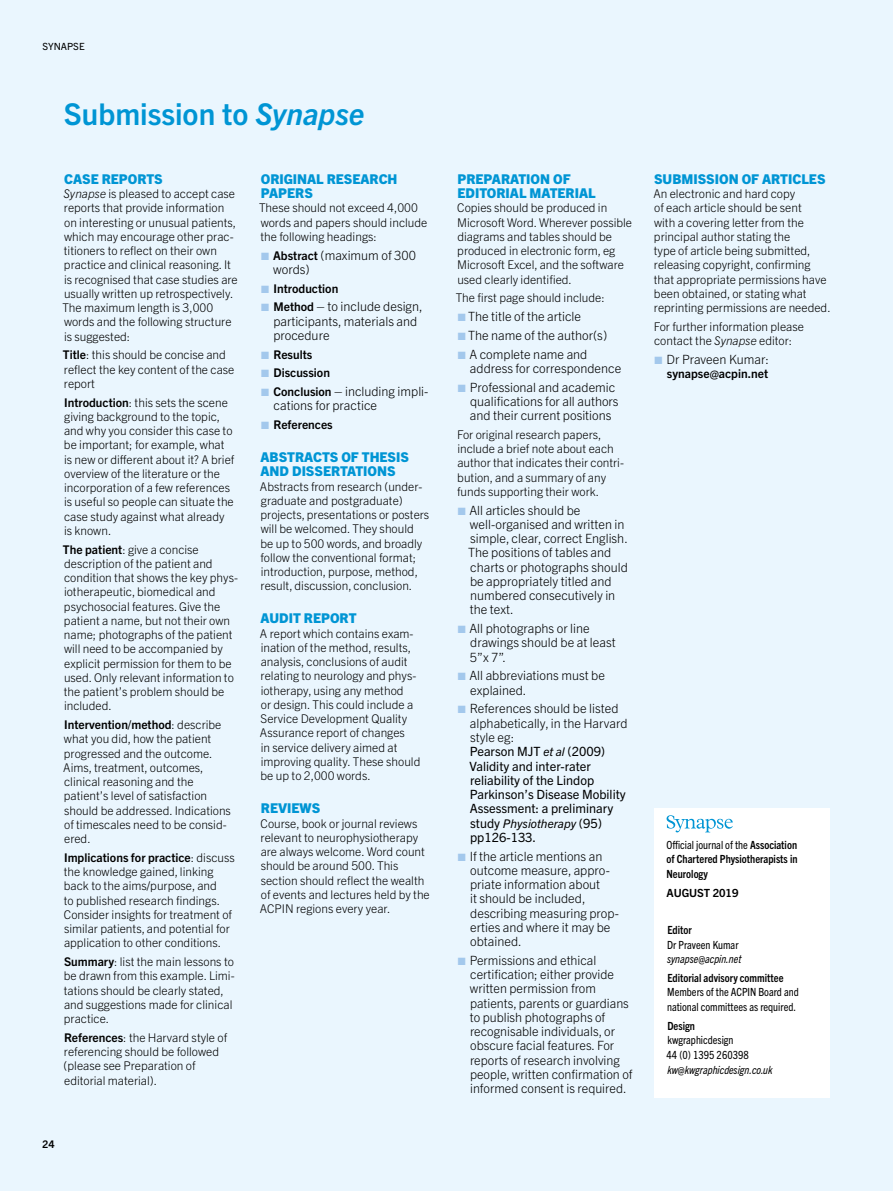
<style>
.page{position:relative;width:893px;height:1191px;background:#eaf6fe}
.page>*{position:absolute;margin:0;border:0;box-sizing:border-box;transform-origin:0 0}
.t1{font:700 30px "Trade Gothic Next LT Pro";color:#0095d4}
.t2{font:800 13.5px/14.2px "Trade Gothic Next LT Pro";color:#0095d4}
.t3{font:300 12.75px/14.2px "Trade Gothic Next LT Pro";color:#000}
.t4{font:12.75px/14.2px "Trade Gothic Next LT Pro";color:#000}
.t5{font:300 12px/14.2px "Trade Gothic Next LT Pro";color:#000}
.t6{font:700 12px "Trade Gothic Next LT Pro";color:#000}
.t7{font:italic 12px "Trade Gothic Next LT Pro";color:#000}
.t8{font:700 condensed 11.25px/14.7px "Trade Gothic Next LT Pro";color:#000;text-align:justify}
.t9{font:condensed 11.25px/14.7px "Trade Gothic Next LT Pro";color:#000}
.t10{font:italic condensed 11.25px "Trade Gothic Next LT Pro";color:#000}
.t11{font:700 11.25px "Trade Gothic Next LT Pro";letter-spacing:-.005em;color:#000}
.t12{font:700 10.5px "Trade Gothic Next LT Pro";color:#000}
.t13{font:9.9px "Trade Gothic Next LT Pro";color:#000}
.s1{font-style:italic}
.s2{font-weight:700}
.s3{color:#a3c8ec}
.s4{font-weight:700;font-size:12px}
.s5{font-weight:300}
.s6{font-style:italic;font-size:12px}
.s7{font-style:normal;font-size:12.75px}
.s8{font-weight:400}
</style>
<div class="page">
<div style="left:654px;top:808px;width:175px;height:289px;background:#fff"></div>
<svg style="left:666px;top:815px;width:67px;height:17px"></svg>
<p class="t13" style="left:43px;top:40px;width:44px">SYNAPSE</p>
<h1 class="t1" style="left:64px;top:93px;width:302px">Submission to <span class="s1">Synapse</span></h1>
<p class="t2" style="left:64px;top:171px;width:100px">CASE REPORTS</p>
<p class="t5" style="left:62px;top:186px;width:177px"><span class="s1">Synapse</span> is pleased to accept case reports that provide information on interesting or unusual patients, which may encourage other prac&shy;titioners to reflect on their own practice and clinical reasoning. It is recognised that case studies are usually written up retrospectively.<br>The maximum length is 3,000 words and the following structure is suggested:</p>
<p class="t5" style="left:63px;top:347px;width:173px"><span class="s2">Title</span>: this should be concise and reflect the key content of the case report</p>
<p class="t5" style="left:64px;top:394px;width:172px"><span class="s2">Introduction</span>: this sets the scene giving background to the topic, and why you consider this case to be important; for example, what is new or different about it? A brief overview of the literature or the incorporation of a few references is useful so people can situate the case study against what already is known.</p>
<p class="t5" style="left:63px;top:541px;width:176px"><span class="s2">The patient</span>: give a concise description of the patient and condition that shows the key phys&shy;iotherapeutic, biomedical and psychosocial features. Give the patient a name, but not their own name; photographs of the patient will need to be accompanied by explicit permission for them to be used. Only relevant information to the patient’s problem should be included.</p>
<p class="t5" style="left:63px;top:716px;width:169px"><span class="s2">Intervention/method</span>: describe what you did, how the patient progressed and the outcome.<br>Aims, treatment, outcomes, clinical reasoning and the patient’s level of satisfaction should be addressed. Indications of timescales need to be consid&shy;ered.</p>
<p class="t5" style="left:64px;top:849px;width:172px"><span class="s2">Implications for practice</span>: discuss the knowledge gained, linking back to the aims/purpose, and<br>to published research findings.<br>Consider insights for treatment of similar patients, and potential for application to other conditions.</p>
<p class="t5" style="left:64px;top:953px;width:172px"><span class="s2">Summary</span>: list the main lessons to be drawn from this example. Limi&shy;tations should be clearly stated, and suggestions made for clinical practice.</p>
<p class="t5" style="left:64px;top:1029px;width:165px"><span class="s2">References</span>: the Harvard style of referencing should be followed (please see Preparation of editorial material).</p>
<p class="t2" style="left:261px;top:171px;width:138px">ORIGINAL RESEARCH<br>PAPERS</p>
<p class="t5" style="left:259px;top:200px;width:170px">These should not exceed 4,000 words and papers should include the following headings:</p>
<p class="t3" style="left:273px;top:247px;width:144px;text-indent:-12px"><span class="s3">■</span> <span class="s4">Abstract</span> (maximum of 300 words)</p>
<p class="t6" style="left:261px;top:280px;width:79px"><span class="s3">■</span> Introduction</p>
<p class="t3" style="left:273px;top:299px;width:151px;text-indent:-12px"><span class="s3">■</span> <span class="s4">Method</span> – to include design, participants, materials and procedure</p>
<p class="t6" style="left:261px;top:346px;width:53px"><span class="s3">■</span> Results</p>
<p class="t6" style="left:261px;top:365px;width:70px"><span class="s3">■</span> Discussion</p>
<p class="t3" style="left:274px;top:383px;width:156px;text-indent:-13px"><span class="s3">■</span> <span class="s4">Conclusion</span> – including impli&shy;cations for practice</p>
<p class="t6" style="left:261px;top:416px;width:73px"><span class="s3">■</span> References</p>
<p class="t2" style="left:261px;top:449px;width:150px">ABSTRACTS OF THESIS<br>AND DISSERTATIONS</p>
<p class="t5" style="left:260px;top:478px;width:171px">Abstracts from research (under&shy;graduate and postgraduate) projects, presentations or posters will be welcomed. They should<br>be up to 500 words, and broadly follow the conventional format; introduction, purpose, method, result, discussion, conclusion.</p>
<p class="t2" style="left:261px;top:610px;width:97px">AUDIT REPORT</p>
<p class="t5" style="left:260px;top:625px;width:162px">A report which contains exam&shy;ination of the method, results, analysis, conclusions of audit relating to neurology and phys&shy;iotherapy, using any method<br>or design. This could include a<br>Service Development Quality<br>Assurance report of changes<br>in service delivery aimed at improving quality. These should be up to 2,000 words.</p>
<p class="t2" style="left:261px;top:800px;width:61px">REVIEWS</p>
<p class="t5" style="left:260px;top:815px;width:171px">Course, book or journal reviews relevant to neurophysiotherapy are always welcome. Word count should be around 500. This section should reflect the wealth of events and lectures held by the<br>ACPIN regions every year.</p>
<p class="t12" style="left:43px;top:1137px;width:14px">24</p>
<p class="t2" style="left:458px;top:171px;width:140px">PREPARATION OF<br>EDITORIAL MATERIAL</p>
<p class="t5" style="left:457px;top:200px;width:177px">Copies should be produced in<br>Microsoft Word. Wherever possible diagrams and tables should be produced in electronic form, eg<br>Microsoft Excel, and the software used clearly identified.</p>
<p class="t5" style="left:456px;top:290px;width:151px">The first page should include:</p>
<p class="t3" style="left:458px;top:308px;width:125px"><span class="s3">■</span> The title of the article</p>
<p class="t3" style="left:458px;top:327px;width:151px"><span class="s3">■</span> The name of the author(s)</p>
<p class="t3" style="left:470px;top:346px;width:153px;text-indent:-12px"><span class="s3">■</span> A complete name and address for correspondence</p>
<p class="t3" style="left:470px;top:379px;width:150px;text-indent:-12px"><span class="s3">■</span> Professional and academic qualifications for all authors and their current positions</p>
<p class="t5" style="left:457px;top:426px;width:168px">For original research papers, include a brief note about each author that indicates their contri&shy;bution, and a summary of any funds supporting their work.</p>
<p class="t3" style="left:468px;top:502px;width:161px;text-indent:-10px"><span class="s3">■</span> All articles should be well-organised and written in simple, clear, correct English.<br>The positions of tables and charts or photographs should be appropriately titled and numbered consecutively in the text.</p>
<p class="t3" style="left:470px;top:620px;width:147px;text-indent:-12px"><span class="s3">■</span> All photographs or line drawings should be at least<br>5”x 7”.</p>
<p class="t3" style="left:470px;top:668px;width:136px;text-indent:-13px"><span class="s3">■</span> All abbreviations must be explained.</p>
<p class="t4" style="left:470px;top:701px;width:159px;text-indent:-12px"><span class="s3">■</span> <span class="s5">References should be listed alphabetically, in the Harvard style eg:<br></span>Pearson MJT <span class="s6">et al</span> (2009)<br>Validity and inter-rater reliability of the Lindop<br>Parkinson’s Disease Mobility<br>Assessment: a preliminary</p>
<p class="t7" style="left:470px;top:815px;width:133px"><span class="s7">study</span> Physiotherapy <span class="s7">(95)</span></p>
<p class="t4" style="left:470px;top:829px;width:68px">pp126-133.</p>
<p class="t3" style="left:470px;top:848px;width:150px;text-indent:-12px"><span class="s3">■</span> If the article mentions an outcome measure, appro&shy;priate information about<br>it should be included, describing measuring prop&shy;erties and where it may be obtained.</p>
<p class="t3" style="left:470px;top:952px;width:164px;text-indent:-12px"><span class="s3">■</span> Permissions and ethical certification; either provide written permission from patients, parents or guardians to publish photographs of recognisable individuals, or obscure facial features. For reports of research involving people, written confirmation of informed consent is required.</p>
<p class="t2" style="left:654px;top:171px;width:173px">SUBMISSION OF ARTICLES</p>
<p class="t5" style="left:653px;top:186px;width:179px">An electronic and hard copy<br>of each article should be sent<br>with a covering letter from the principal author stating the<br>type of article being submitted, releasing copyright, confirming that appropriate permissions have been obtained, or stating what reprinting permissions are needed.</p>
<p class="t5" style="left:654px;top:318px;width:152px">For further information please contact the <span class="s1">Synapse</span> editor:</p>
<p class="t3" style="left:654px;top:351px;width:116px"><span class="s3">■</span> Dr Praveen Kumar:</p>
<p class="t6" style="left:667px;top:365px;width:103px">synapse@acpin.net</p>
<p class="t8" style="left:666px;top:836px;width:132px"><span class="s8">Official journal of the</span> Association of Chartered Physiotherapists in Neurology</p>
<p class="t11" style="left:666px;top:884px;width:73px">AUGUST 2019</p>
<p class="t8" style="left:667px;top:921px;width:26px">Editor</p>
<p class="t9" style="left:667px;top:936px;width:73px">Dr Praveen Kumar</p>
<p class="t10" style="left:667px;top:951px;width:76px">synapse@acpin.net</p>
<p class="t8" style="left:667px;top:969px;width:118px">Editorial advisory committee</p>
<p class="t9" style="left:667px;top:984px;width:133px">Members of the ACPIN Board and national committees as required.</p>
<p class="t8" style="left:667px;top:1017px;width:29px">Design</p>
<p class="t9" style="left:667px;top:1032px;width:84px">kwgraphicdesign<br>44 (0) 1395 260398</p>
<p class="t10" style="left:667px;top:1062px;width:107px">kw@kwgraphicdesign.co.uk</p>
</div>
